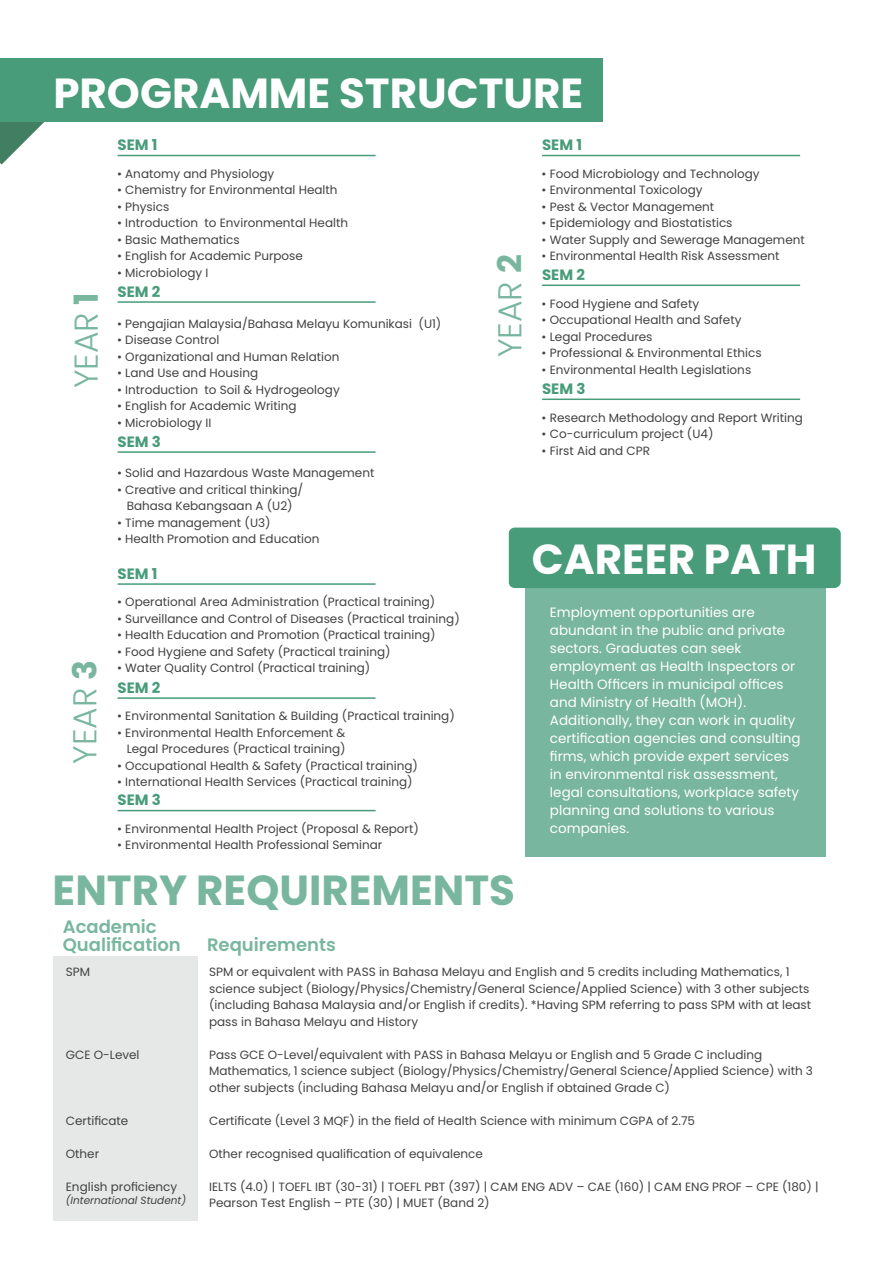
<style>
.page{position:relative;width:893px;height:1263px;background:#fff}
.page>*{position:absolute;margin:0;border:0;box-sizing:border-box;transform-origin:0 0}
.t1{font:700 42px "Poppins";color:#fff}
.t2{font:700 42px "Poppins";color:#78b69f}
.t3{font:300 33px "Poppins";color:#78b69f}
.t4{font:600 18px/18px "Poppins";color:#78b69f}
.t5{font:700 15px "Poppins";color:#489c79}
.t6{font:13.5px/18px "Poppins";color:#fff}
.t7{font:12px/16.5px "Poppins";color:#424143}
.t8{font:italic 10.5px "Poppins";color:#424143}
.s1{font-weight:700}
</style>
<div class="page">
<svg style="left:0;top:122px;width:44px;height:43px"></svg>
<div style="left:0;top:59px;width:603px;height:63px;background:#489c79"></div>
<div style="left:525px;top:534px;width:300px;height:322px;background:#78b69f"></div>
<div style="left:509px;top:528px;width:332px;height:60px;background:#489c79"></div>
<div style="left:53px;top:956px;width:144px;height:265px;background:#e6e7e7"></div>
<hr style="left:118px;top:155px;width:258px;height:1px;background:#489c79">
<hr style="left:118px;top:583px;width:258px;height:2px;background:#489c79">
<hr style="left:118px;top:697px;width:258px;height:2px;background:#489c79">
<hr style="left:118px;top:810px;width:258px;height:1px;background:#489c79">
<hr style="left:542px;top:155px;width:258px;height:1px;background:#489c79">
<hr style="left:542px;top:285px;width:258px;height:1px;background:#489c79">
<hr style="left:542px;top:399px;width:258px;height:1px;background:#489c79">
<hr style="left:118px;top:301px;width:258px;height:2px;background:#489c79">
<hr style="left:118px;top:451px;width:258px;height:2px;background:#489c79">
<h1 class="t1" style="left:53px;top:68px;width:531px">PROGRAMME STRUCTURE</h1>
<h2 class="t3" style="left:67px;top:388px;width:98px;rotate:-90deg">YEAR <span class="s1">1</span></h2>
<h2 class="t3" style="left:66px;top:764px;width:105px;rotate:-90deg">YEAR <span class="s1">3</span></h2>
<p class="t5" style="left:118px;top:136px;width:41px">SEM 1</p>
<p class="t7" style="left:117px;top:165px;width:159px">• Anatomy and Physiology</p>
<p class="t7" style="left:117px;top:182px;width:222px">• Chemistry for Environmental Health</p>
<p class="t7" style="left:117px;top:198px;width:54px">• Physics</p>
<p class="t7" style="left:117px;top:215px;width:233px">• Introduction to Environmental Health</p>
<p class="t7" style="left:117px;top:231px;width:124px">• Basic Mathematics</p>
<p class="t7" style="left:117px;top:248px;width:187px">• English for Academic Purpose</p>
<p class="t7" style="left:117px;top:264px;width:93px">• Microbiology I</p>
<p class="t7" style="left:117px;top:315px;width:326px">• Pengajian Malaysia/Bahasa Melayu Komunikasi (U1)</p>
<p class="t7" style="left:117px;top:332px;width:104px">• Disease Control</p>
<p class="t7" style="left:117px;top:348px;width:224px">• Organizational and Human Relation</p>
<p class="t7" style="left:117px;top:365px;width:143px">• Land Use and Housing</p>
<p class="t7" style="left:117px;top:381px;width:224px">• Introduction to Soil &amp; Hydrogeology</p>
<p class="t7" style="left:117px;top:398px;width:181px">• English for Academic Writing</p>
<p class="t7" style="left:117px;top:414px;width:96px">• Microbiology II</p>
<p class="t7" style="left:117px;top:465px;width:259px">• Solid and Hazardous Waste Management</p>
<p class="t7" style="left:117px;top:481px;width:188px;text-align:center">• Creative and critical thinking/<br>Bahasa Kebangsaan A (U2)</p>
<p class="t7" style="left:117px;top:514px;width:155px">• Time management (U3)</p>
<p class="t7" style="left:117px;top:531px;width:204px">• Health Promotion and Education</p>
<p class="t5" style="left:118px;top:283px;width:44px">SEM 2</p>
<p class="t5" style="left:118px;top:433px;width:45px">SEM 3</p>
<p class="t5" style="left:118px;top:565px;width:41px">SEM 1</p>
<p class="t7" style="left:117px;top:594px;width:320px">• Operational Area Administration (Practical training)</p>
<p class="t7" style="left:117px;top:610px;width:344px">• Surveillance and Control of Diseases (Practical training)</p>
<p class="t7" style="left:117px;top:627px;width:320px">• Health Education and Promotion (Practical training)</p>
<p class="t7" style="left:117px;top:643px;width:275px">• Food Hygiene and Safety (Practical training)</p>
<p class="t7" style="left:117px;top:660px;width:255px">• Water Quality Control (Practical training)</p>
<p class="t5" style="left:118px;top:679px;width:44px">SEM 2</p>
<p class="t7" style="left:117px;top:708px;width:339px">• Environmental Sanitation &amp; Building (Practical training)</p>
<p class="t7" style="left:117px;top:724px;width:230px;text-align:right">• Environmental Health Enforcement &amp;<br>Legal Procedures (Practical training)</p>
<p class="t7" style="left:117px;top:757px;width:302px">• Occupational Health &amp; Safety (Practical training)</p>
<p class="t7" style="left:117px;top:774px;width:297px">• International Health Services (Practical training)</p>
<p class="t5" style="left:118px;top:791px;width:45px">SEM 3</p>
<p class="t7" style="left:117px;top:820px;width:303px">• Environmental Health Project (Proposal &amp; Report)</p>
<p class="t7" style="left:117px;top:837px;width:267px">• Environmental Health Professional Seminar</p>
<h2 class="t3" style="left:491px;top:357px;width:104px;rotate:-90deg">YEAR <span class="s1">2</span></h2>
<h1 class="t2" style="left:53px;top:866px;width:464px">ENTRY REQUIREMENTS</h1>
<h3 class="t4" style="left:63px;top:917px;width:119px">Academic<br>Qualification</h3>
<h3 class="t4" style="left:207px;top:935px;width:130px">Requirements</h3>
<p class="t5" style="left:542px;top:136px;width:41px">SEM 1</p>
<p class="t7" style="left:542px;top:165px;width:219px">• Food Microbiology and Technology</p>
<p class="t7" style="left:542px;top:182px;width:162px">• Environmental Toxicology</p>
<p class="t7" style="left:542px;top:198px;width:174px">• Pest &amp; Vector Management</p>
<p class="t7" style="left:542px;top:215px;width:192px">• Epidemiology and Biostatistics</p>
<p class="t7" style="left:542px;top:231px;width:265px">• Water Supply and Sewerage Management</p>
<p class="t7" style="left:542px;top:248px;width:239px">• Environmental Health Risk Assessment</p>
<p class="t5" style="left:542px;top:266px;width:44px">SEM 2</p>
<p class="t7" style="left:542px;top:295px;width:159px">• Food Hygiene and Safety</p>
<p class="t7" style="left:542px;top:312px;width:201px">• Occupational Health and Safety</p>
<p class="t7" style="left:542px;top:328px;width:112px">• Legal Procedures</p>
<p class="t7" style="left:542px;top:345px;width:221px">• Professional &amp; Environmental Ethics</p>
<p class="t7" style="left:542px;top:361px;width:211px">• Environmental Health Legislations</p>
<p class="t5" style="left:542px;top:380px;width:45px">SEM 3</p>
<p class="t7" style="left:542px;top:409px;width:263px">• Research Methodology and Report Writing</p>
<p class="t7" style="left:542px;top:426px;width:173px">• Co-curriculum project (U4)</p>
<p class="t7" style="left:542px;top:442px;width:110px">• First Aid and CPR</p>
<h1 class="t1" style="left:532px;top:534px;width:286px">CAREER PATH</h1>
<p class="t6" style="left:550px;top:604px;width:252px">Employment opportunities are abundant in the public and private sectors. Graduates can seek employment as Health Inspectors or Health Officers in municipal offices and Ministry of Health (MOH).<br>Additionally, they can work in quality certification agencies and consulting firms, which provide expert services in environmental risk assessment, legal consultations, workplace safety planning and solutions to various companies.</p>
<p class="t7" style="left:66px;top:964px;width:26px">SPM</p>
<p class="t7" style="left:66px;top:1046px;width:75px">GCE O-Level</p>
<p class="t7" style="left:66px;top:1112px;width:64px">Certificate</p>
<p class="t7" style="left:66px;top:1145px;width:35px">Other</p>
<p class="t7" style="left:66px;top:1178px;width:113px">English proficiency</p>
<p class="t8" style="left:66px;top:1194px;width:122px">(International Student)</p>
<p class="t7" style="left:209px;top:964px;width:604px">SPM or equivalent with PASS in Bahasa Melayu and English and 5 credits including Mathematics, 1 science subject (Biology/Physics/Chemistry/General Science/Applied Science) with 3 other subjects (including Bahasa Malaysia and/or English if credits). *Having SPM referring to pass SPM with at least pass in Bahasa Melayu and History</p>
<p class="t7" style="left:209px;top:1046px;width:605px">Pass GCE O-Level/equivalent with PASS in Bahasa Melayu or English and 5 Grade C including<br>Mathematics, 1 science subject (Biology/Physics/Chemistry/General Science/Applied Science) with 3 other subjects (including Bahasa Melayu and/or English if obtained Grade C)</p>
<p class="t7" style="left:209px;top:1112px;width:487px">Certificate (Level 3 MQF) in the field of Health Science with minimum CGPA of 2.75</p>
<p class="t7" style="left:209px;top:1145px;width:275px">Other recognised qualification of equivalence</p>
<p class="t7" style="left:209px;top:1178px;width:611px">IELTS (4.0) | TOEFL IBT (30-31) | TOEFL PBT (397) | CAM ENG ADV – CAE (160) | CAM ENG PROF – CPE (180) |<br>Pearson Test English – PTE (30) | MUET (Band 2)</p>
</div>
